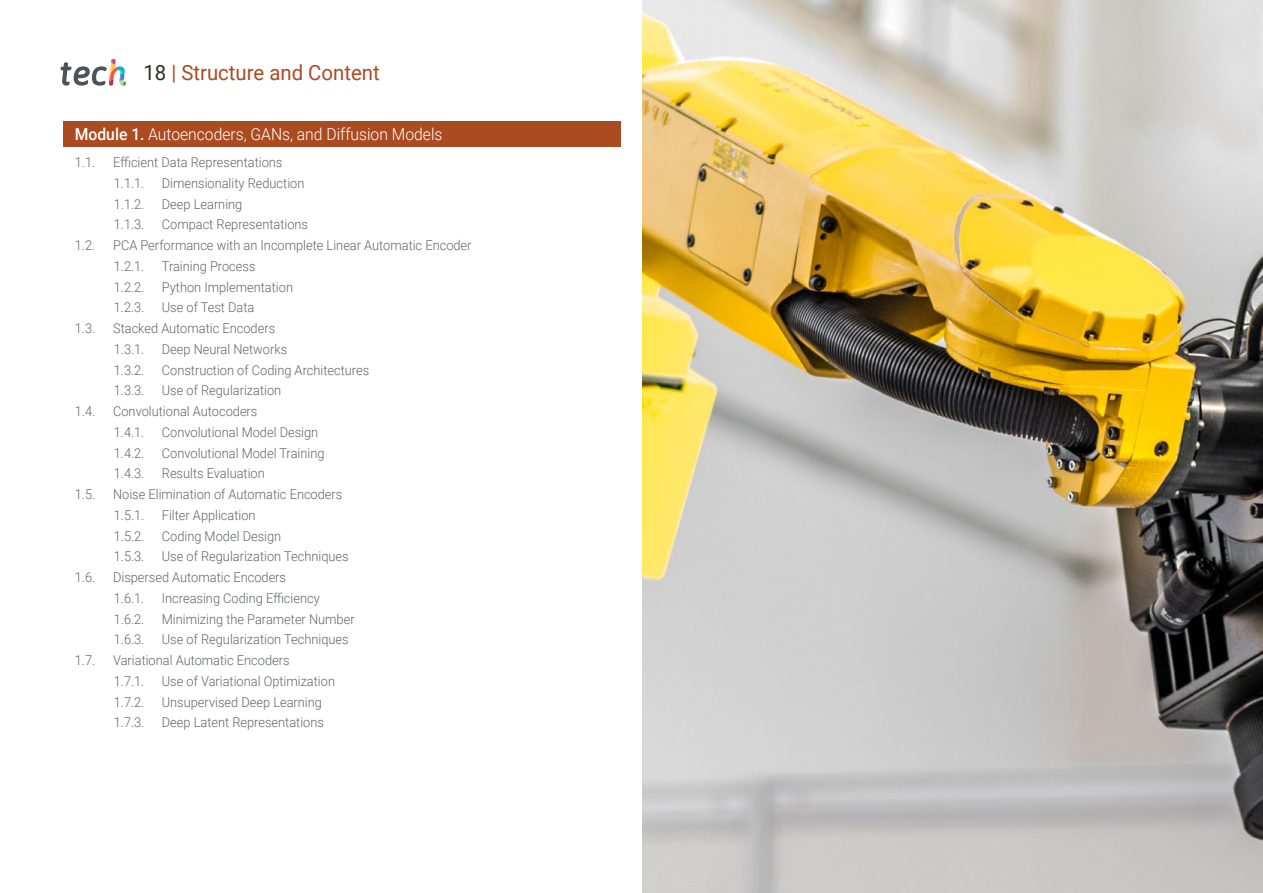
<style>
.page{position:relative;width:1263px;height:893px;background:#fff}
.page>*{position:absolute;margin:0;border:0;box-sizing:border-box;transform-origin:0 0}
.t1{font:21px "Roboto";color:#ab4b21}
.t2{font:300 16.5px "Roboto";color:#fff;scale:.95 1}
.t3{font:300 13.5px/20.7px "Roboto";color:#61646a;scale:.95 1}
.s1{color:#312e20}
.s2{font-weight:500}
</style>
<div class="page">
<img style="left:642px;top:0;width:621px;height:893px">
<div style="left:64px;top:121px;width:557px;height:25px;background:#ab4b21"></div>
<svg style="left:61px;top:59px;width:65px;height:27px"></svg>
<h1 class="t1" style="left:144px;top:57px;width:238px"><span class="s1">18</span> | Structure and Content</h1>
<p class="t2" style="left:75px;top:123px;width:388px"><span class="s2">Module 1.</span> Autoencoders, GANs, and Diffusion Models</p>
<p class="t3" style="left:75px;top:151px;width:23px">1.1.</p>
<p class="t3" style="left:113px;top:151px;width:180px">Efficient Data Representations<br>1.1.1.</p>
<p class="t3" style="left:162px;top:172px;width:152px">Dimensionality Reduction</p>
<p class="t3" style="left:114px;top:193px;width:34px">1.1.2.</p>
<p class="t3" style="left:162px;top:193px;width:86px">Deep Learning</p>
<p class="t3" style="left:114px;top:214px;width:34px">1.1.3.</p>
<p class="t3" style="left:162px;top:214px;width:155px">Compact Representations</p>
<p class="t3" style="left:75px;top:234px;width:23px">1.2.</p>
<p class="t3" style="left:113px;top:234px;width:379px">PCA Performance with an Incomplete Linear Automatic Encoder<br>1.2.1.</p>
<p class="t3" style="left:162px;top:255px;width:100px">Training Process</p>
<p class="t3" style="left:114px;top:276px;width:34px">1.2.2.</p>
<p class="t3" style="left:162px;top:276px;width:140px">Python Implementation</p>
<p class="t3" style="left:114px;top:297px;width:34px">1.2.3.</p>
<p class="t3" style="left:162px;top:297px;width:99px">Use of Test Data</p>
<p class="t3" style="left:75px;top:317px;width:23px">1.3.</p>
<p class="t3" style="left:113px;top:317px;width:172px">Stacked Automatic Encoders<br>1.3.1.</p>
<p class="t3" style="left:162px;top:338px;width:133px">Deep Neural Networks</p>
<p class="t3" style="left:114px;top:359px;width:34px">1.3.2.</p>
<p class="t3" style="left:162px;top:359px;width:220px">Construction of Coding Architectures</p>
<p class="t3" style="left:114px;top:380px;width:34px">1.3.3.</p>
<p class="t3" style="left:162px;top:380px;width:127px">Use of Regularization</p>
<p class="t3" style="left:75px;top:400px;width:23px">1.4.</p>
<p class="t3" style="left:113px;top:400px;width:153px">Convolutional Autocoders<br>1.4.1.</p>
<p class="t3" style="left:162px;top:421px;width:166px">Convolutional Model Design</p>
<p class="t3" style="left:114px;top:442px;width:34px">1.4.2.</p>
<p class="t3" style="left:162px;top:442px;width:173px">Convolutional Model Training</p>
<p class="t3" style="left:114px;top:463px;width:34px">1.4.3.</p>
<p class="t3" style="left:162px;top:463px;width:110px">Results Evaluation</p>
<p class="t3" style="left:75px;top:483px;width:23px">1.5.</p>
<p class="t3" style="left:113px;top:483px;width:243px">Noise Elimination of Automatic Encoders<br>1.5.1.</p>
<p class="t3" style="left:162px;top:504px;width:100px">Filter Application</p>
<p class="t3" style="left:114px;top:525px;width:34px">1.5.2.</p>
<p class="t3" style="left:162px;top:525px;width:127px">Coding Model Design</p>
<p class="t3" style="left:114px;top:546px;width:34px">1.5.3.</p>
<p class="t3" style="left:162px;top:546px;width:198px">Use of Regularization Techniques</p>
<p class="t3" style="left:75px;top:566px;width:23px">1.6.</p>
<p class="t3" style="left:113px;top:566px;width:184px">Dispersed Automatic Encoders<br>1.6.1.</p>
<p class="t3" style="left:162px;top:587px;width:168px">Increasing Coding Efficiency</p>
<p class="t3" style="left:114px;top:608px;width:34px">1.6.2.</p>
<p class="t3" style="left:162px;top:608px;width:204px">Minimizing the Parameter Number</p>
<p class="t3" style="left:114px;top:629px;width:34px">1.6.3.</p>
<p class="t3" style="left:162px;top:629px;width:198px">Use of Regularization Techniques</p>
<p class="t3" style="left:75px;top:649px;width:23px">1.7.</p>
<p class="t3" style="left:113px;top:649px;width:187px">Variational Automatic Encoders<br>1.7.1.</p>
<p class="t3" style="left:162px;top:670px;width:184px">Use of Variational Optimization</p>
<p class="t3" style="left:114px;top:691px;width:34px">1.7.2.</p>
<p class="t3" style="left:162px;top:691px;width:170px">Unsupervised Deep Learning</p>
<p class="t3" style="left:114px;top:712px;width:34px">1.7.3.</p>
<p class="t3" style="left:162px;top:712px;width:172px">Deep Latent Representations</p>
</div>
